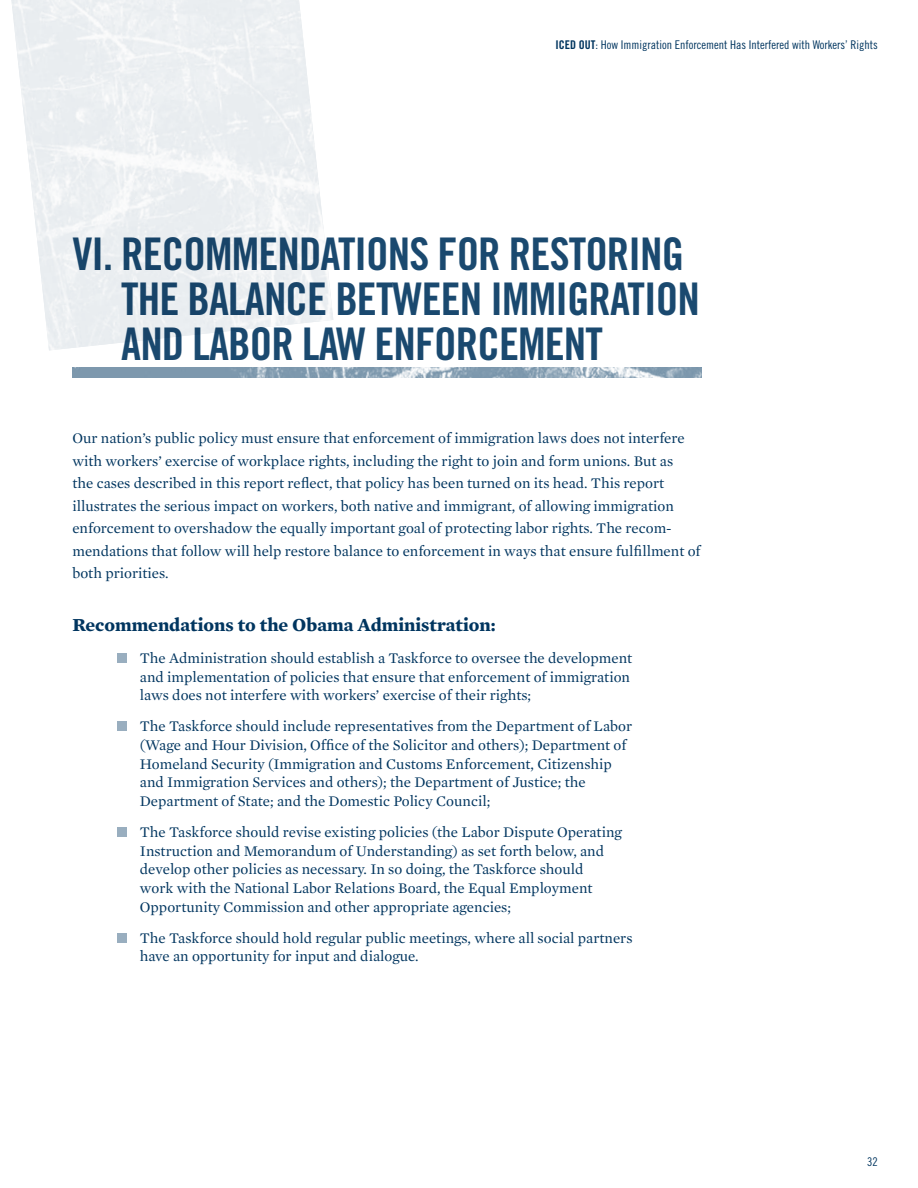
<style>
.page{position:relative;width:918px;height:1188px;background:#fff}
.page>*{position:absolute;margin:0;border:0;box-sizing:border-box;transform-origin:0 0}
.t1{font:45px/45px "Trade Gothic Bold Cond Twenty";letter-spacing:-.02em;color:#1a496f}
.t2{font:700 18.75px "Mercury Text G1";color:#00355f}
.t3{font:15px/18.8px "Mercury Text G1 Roman";color:#00355f}
.t4{font:12px "Trade Gothic Cond Eighteen";color:#00355f}
.s1{font-family:"Trade Gothic Bold Cond Twenty"}
</style>
<div class="page">
<div style="left:117px;top:653px;width:10px;height:10px;background:#99aebf"></div>
<div style="left:117px;top:722px;width:10px;height:9px;background:#99aebf"></div>
<div style="left:117px;top:827px;width:10px;height:10px;background:#99aebf"></div>
<div style="left:117px;top:933px;width:10px;height:10px;background:#99aebf"></div>
<img style="left:72px;top:367px;width:630px;height:10px">
<p class="t4" style="left:555px;top:37px;width:324px"><span class="s1">ICED OUT</span>: How Immigration Enforcement Has Interfered with Workers’ Rights</p>
<h1 class="t1" style="left:121px;top:231px;width:580px;text-indent:-49px">VI. RECOMMENDATIONS FOR RESTORI NG<br>THE BALANCE BETWEEN IMMIGRATION<br>AND LABOR LAWENFORCEMENT</h1>
<p class="t3" style="left:72px;top:427px;width:630px;line-height:22.5px">Our nation’s public policy must ensure that enforcement of immigration laws does not interfere with workers’ exercise of workplace rights, including the right to join and form unions. But as<br>the cases described in this report reflect, that policy has been turned on its head. This report illustrates the serious impact on workers, both native and immigrant, of allowing immigration enforcement to overshadow the equally important goal of protecting labor rights. The recom&shy;mendations that follow will help restore balance to enforcement in ways that ensure fulfillment of both priorities.</p>
<p class="t2" style="left:72px;top:613px;width:425px">Recommendations to the Obama Administration:</p>
<p class="t3" style="left:140px;top:648px;width:494px">The Administration should establish a Taskforce to oversee the development and implementation of policies that ensure that enforcement of immigration laws does not interfere with workers’ exercise of their rights;</p>
<p class="t3" style="left:140px;top:717px;width:494px">The Taskforce should include representatives from the Department of Labor (Wage and Hour Division, Office of the Solicitor and others); Department of Homeland Security (Immigration and Customs Enforcement, Citizenship and Immigration Services and others); the Department of Justice; the Department of State; and the Domestic Policy Council;</p>
<p class="t3" style="left:140px;top:822px;width:484px">The Taskforce should revise existing policies (the Labor Dispute Operating Instruction and Memorandum of Understanding) as set forth below, and develop other policies as necessary. In so doing, the Taskforce should<br>work with the National Labor Relations Board, the Equal Employment Opportunity Commission and other appropriate agencies;</p>
<p class="t3" style="left:140px;top:928px;width:494px">The Taskforce should hold regular public meetings, where all social partners have an opportunity for input and dialogue.</p>
<p class="t4" style="left:867px;top:1155px;width:12px">32</p>
</div>
